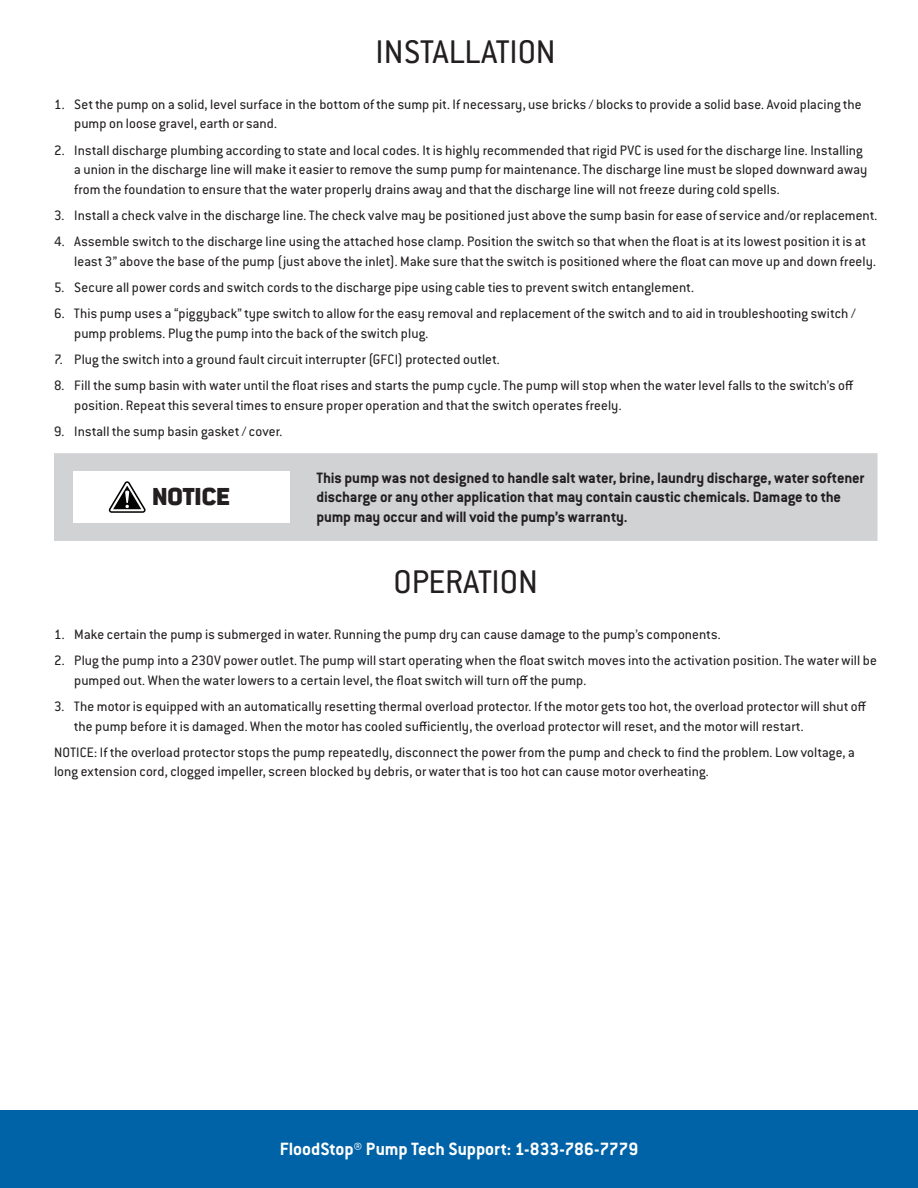
<style>
.page{position:relative;width:918px;height:1188px;background:#fff}
.page>*{position:absolute;margin:0;border:0;box-sizing:border-box;transform-origin:0 0}
.t1{font:36px "Conduit ITC Std";color:#231f20}
.t2{font:900 27px "Conduit ITC Std";color:#231f20}
.t3{font:700 19.5px "Conduit ITC Std";letter-spacing:-.005em;color:#fff}
.t4{font:700 16.5px/19.5px "Conduit ITC Std";letter-spacing:-.01em;color:#231f20}
.t5{font:15px/19.5px "Conduit ITC Std";letter-spacing:.01em;color:#231f20}
</style>
<div class="page">
<div style="left:0;top:1110px;width:918px;height:78px;background:#0163a7"></div>
<div style="left:54px;top:453px;width:824px;height:88px;background:#d1d2d4"></div>
<div style="left:74px;top:471px;width:216px;height:52px;background:#fff"></div>
<svg style="left:109px;top:481px;width:37px;height:32px"></svg>
<p class="t1" style="left:376px;top:30px;width:182px">INSTALLATION</p>
<p class="t5" style="left:74px;top:94px;width:789px;text-indent:-20px">1. Set the pump on a solid, level surface in the bottom of the sump pit. If necessary, use bricks / blocks to provide a solid base. Avoid placing the pump on loose gravel, earth or sand.</p>
<p class="t5" style="left:74px;top:140px;width:795px;text-indent:-20px">2. Install discharge plumbing according to state and local codes. It is highly recommended that rigid PVC is used for the discharge line. Installing a union in the discharge line will make it easier to remove the sump pump for maintenance. The discharge line must be sloped downward away from the foundation to ensure that the water properly drains away and that the discharge line will not freeze during cold spells.</p>
<p class="t5" style="left:54px;top:205px;width:825px">3. Install a check valve in the discharge line. The check valve may be positioned just above the sump basin for ease of service and/or replacement.</p>
<p class="t5" style="left:74px;top:231px;width:803px;text-indent:-20px">4. Assemble switch to the discharge line using the attached hose clamp. Position the switch so that when the float is at its lowest position it is at least 3” above the base of the pump (just above the inlet). Make sure that the switch is positioned where the float can move up and down freely.</p>
<p class="t5" style="left:54px;top:277px;width:641px">5. Secure all power cords and switch cords to the discharge pipe using cable ties to prevent switch entanglement.</p>
<p class="t5" style="left:74px;top:303px;width:783px;text-indent:-20px">6. This pump uses a “piggyback” type switch to allow for the easy removal and replacement of the switch and to aid in troubleshooting switch / pump problems. Plug the pump into the back of the switch plug.</p>
<p class="t5" style="left:54px;top:349px;width:447px">7. Plug the switch into a ground fault circuit interrupter (GFCI) protected outlet.</p>
<p class="t5" style="left:74px;top:375px;width:781px;text-indent:-20px">8. Fill the sump basin with water until the float rises and starts the pump cycle. The pump will stop when the water level falls to the switch’s off position. Repeat this several times to ensure proper operation and that the switch operates freely.</p>
<p class="t5" style="left:54px;top:421px;width:230px">9. Install the sump basin gasket / cover.</p>
<p class="t2" style="left:152px;top:482px;width:79px">NOTICE</p>
<p class="t4" style="left:316px;top:467px;width:550px">This pump was not designed to handle salt water, brine, laundry discharge, water softener discharge or any other application that may contain caustic chemicals. Damage to the pump may occur and will void the pump’s warranty.</p>
<p class="t1" style="left:393px;top:560px;width:146px">OPERATION</p>
<p class="t5" style="left:54px;top:624px;width:668px">1. Make certain the pump is submerged in water. Running the pump dry can cause damage to the pump’s components.</p>
<p class="t5" style="left:74px;top:651px;width:804px;text-indent:-20px">2. Plug the pump into a 230V power outlet. The pump will start operating when the float switch moves into the activation position. The water will be pumped out. When the water lowers to a certain level, the float switch will turn off the pump.</p>
<p class="t5" style="left:74px;top:696px;width:794px;text-indent:-20px">3. The motor is equipped with an automatically resetting thermal overload protector. If the motor gets too hot, the overload protector will shut off the pump before it is damaged. When the motor has cooled sufficiently, the overload protector will reset, and the motor will restart.</p>
<p class="t5" style="left:54px;top:742px;width:802px">NOTICE: If the overload protector stops the pump repeatedly, disconnect the power from the pump and check to find the problem. Low voltage, a long extension cord, clogged impeller, screen blocked by debris, or water that is too hot can cause motor overheating.</p>
<h3 class="t3" style="left:280px;top:1137px;width:360px">FloodStop® Pump Tech Support: 1-833-786-7779</h3>
</div>
